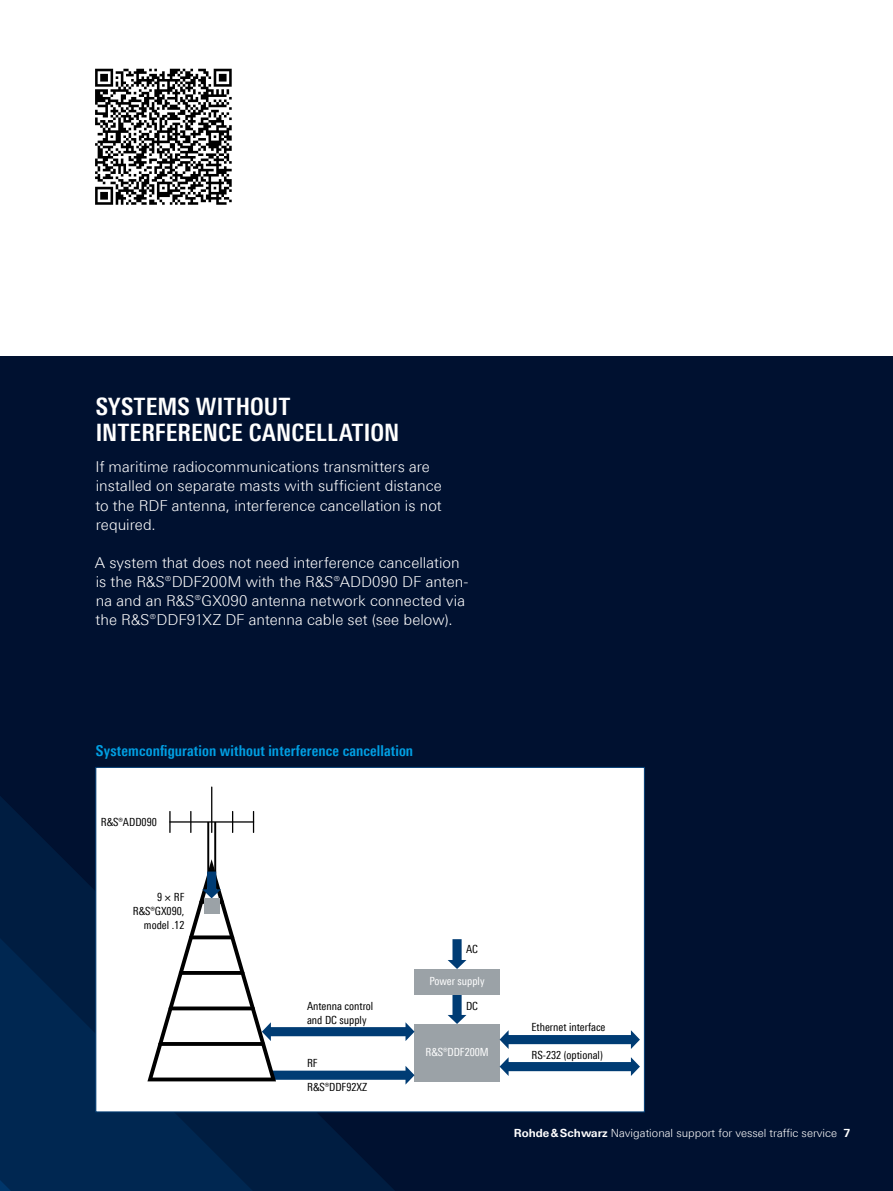
<style>
.page{position:relative;width:893px;height:1191px;background:#fff}
.page>*{position:absolute;margin:0;border:0;box-sizing:border-box;transform-origin:0 0}
.t1{font:700 condensed 24px "Linotype Universfor RS";letter-spacing:.005em;color:#fff}
.t2{font:300 15px/19.2px "Linotype Universfor RS";color:#fff}
.t3{font:700 condensed 15px "Linotype Universfor RS";letter-spacing:.01em;color:#009fe3}
.t4{font:condensed 11.25px/14.2px "Linotype Universfor RS";color:#000}
._02_Kolumne_Pagina{font:300 11.25px "Linotype Universfor RS";color:#fff}
.t5{font:condensed 11.25px/24.6px "Linotype Universfor RS";color:#fff}
.s1{color:#000}
.s2{font-weight:700}
</style>
<div class="page">
<div style="left:0;top:356px;width:893px;height:835px;background:#001130"></div>
<svg style="left:0;top:796px;width:395px;height:395px;fill:#001d41"></svg>
<svg style="left:0;top:938px;width:253px;height:253px;background:#00244d"></svg>
<svg style="left:0;top:1180px;width:11px;height:11px"></svg>
<svg style="left:95px;top:767px;width:550px;height:345px;background:#ebeef1"></svg>
<img style="left:95px;top:68px;width:137px;height:137px">
<p class="t1" style="left:96px;top:392px;width:196px">SYSTEMS WITHOUT</p>
<p class="t1" style="left:96px;top:418px;width:305px">INTERFERENCE CANCELLATION</p>
<p class="t2" style="left:95px;top:457px;width:348px">If maritime radiocommunications transmitters are installed on separate masts with sufficient distance to the RDF antenna, interference cancellation is not required.</p>
<p class="t2" style="left:95px;top:553px;width:375px">A system that does not need interference cancellation is the R&amp;S®DDF200M with the R&amp;S®ADD090 DF anten&shy;na and an R&amp;S®GX090 antenna network connected via the R&amp;S®DDF91XZ DF antenna cable set (see below).</p>
<p class="t3" style="left:96px;top:742px;width:319px">Systemconfiguration without interference cancellation</p>
<p class="t4" style="left:101px;top:814px;width:58px">¸ADD090</p>
<p class="t4" style="left:133px;top:889px;width:53px;text-align:right">9 × RF ¸GX090, model .12</p>
<p class="t4" style="left:307px;top:999px;width:68px;line-height:13.5px">Antenna control and DC supply</p>
<p class="t4" style="left:307px;top:1051px;width:62px;line-height:24px">RF ¸DDF92XZ</p>
<p class="t4" style="left:466px;top:942px;width:13px">AC</p>
<p class="t5" style="left:466px;top:969px;width:20px;text-indent:-36px">Power supply<br><span class="s1">DC</span></p>
<p class="t5" style="left:425px;top:1040px;width:65px">¸DDF200M</p>
<p class="t4" style="left:531px;top:1019px;width:76px">Ethernet interface</p>
<p class="t4" style="left:531px;top:1047px;width:73px">RS-232 (optional)</p>
<p class="_02_Kolumne_Pagina" style="left:514px;top:1126px;width:338px"><span class="s2">Rohde&amp;Schwarz</span> Navigational support for vessel traffic service <span class="s2">7</span></p>
</div>
